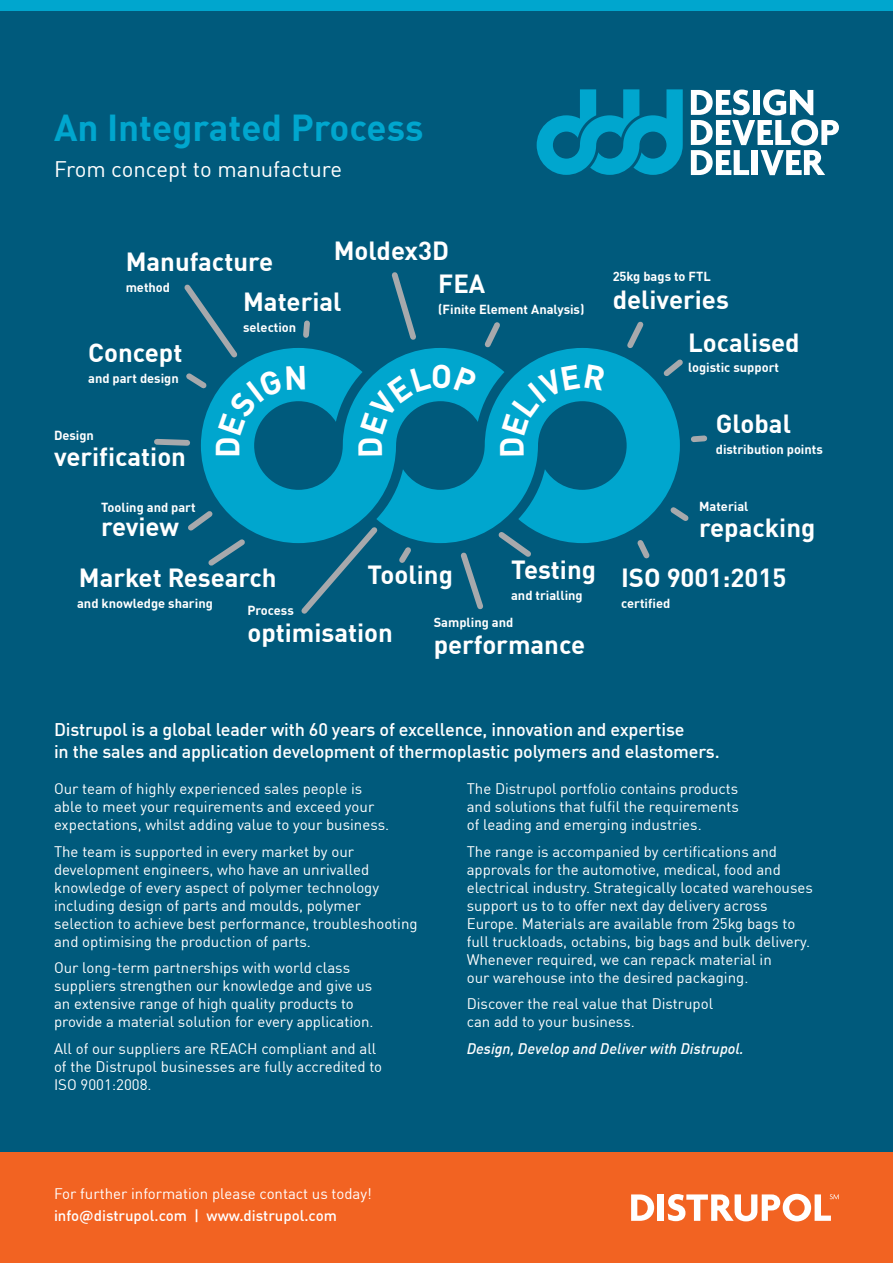
<style>
.page{position:relative;width:893px;height:1263px;background:#fff}
.page>*{position:absolute;margin:0;border:0;box-sizing:border-box;transform-origin:0 0}
.t1{font:700 36.75px "DIN Pro";color:#00a6ce}
.t2{font:700 32.7px "DIN Pro";color:#fff}
.t3{font:700 25.65px/42.5px "DIN Pro";color:#fff}
.t4{font:22.05px "DIN Pro";color:#fff}
.t5{font:500 18px/21.6px "DIN Pro";letter-spacing:-.01em;color:#fff}
.t6{font:15px/18px "DIN Pro";color:#fff}
.t7{font:italic 500 15px "DIN Pro";color:#fff}
.t8{font:500 15px "DIN Pro";color:#fff}
.t9{font:700 12.9px "DIN Pro";color:#fff}
</style>
<div class="page">
<div style="left:0;top:1152px;width:893px;height:111px;background:#f26322"></div>
<div style="left:0;top:11px;width:893px;height:1141px;background:#005a7c"></div>
<div style="left:0;top:0;width:893px;height:11px;background:#00a6ce"></div>
<svg style="left:691px;top:89px;width:148px;height:86px"></svg>
<svg style="left:537px;top:89px;width:146px;height:86px"></svg>
<svg style="left:504px;top:348px;width:176px;height:195px;fill:#00a6ce"></svg>
<svg style="left:201px;top:348px;width:303px;height:195px;fill:#00a6ce"></svg>
<svg style="left:511px;top:512px;width:7px;height:7px"></svg>
<svg style="left:188px;top:506px;width:62px;height:60px"></svg>
<svg style="left:391px;top:272px;width:25px;height:68px"></svg>
<svg style="left:480px;top:322px;width:25px;height:30px"></svg>
<svg style="left:394px;top:542px;width:22px;height:21px"></svg>
<svg style="left:296px;top:522px;width:87px;height:92px"></svg>
<svg style="left:622px;top:321px;width:26px;height:32px"></svg>
<svg style="left:658px;top:354px;width:25px;height:27px"></svg>
<svg style="left:691px;top:435px;width:17px;height:8px"></svg>
<svg style="left:665px;top:502px;width:24px;height:24px"></svg>
<svg style="left:633px;top:535px;width:21px;height:24px"></svg>
<svg style="left:456px;top:527px;width:80px;height:83px"></svg>
<svg style="left:631px;top:1194px;width:23px;height:27px"></svg>
<div style="left:657px;top:1194px;width:7px;height:27px;background:#fff"></div>
<svg style="left:668px;top:1194px;width:171px;height:27px"></svg>
<svg style="left:359px;top:364px;width:118px;height:91px"></svg>
<svg style="left:154px;top:284px;width:159px;height:165px"></svg>
<svg style="left:500px;top:365px;width:106px;height:91px"></svg>
<h1 class="t1" style="left:54px;top:99px;width:371px">An Integrated Process</h1>
<h3 class="t4" style="left:54px;top:152px;width:290px">From concept to manufacture</h3>
<h3 class="t3" style="left:334px;top:228px;width:117px">Moldex3D</h3>
<h3 class="t3" style="left:126px;top:239px;width:149px">Manufacture</h3>
<p class="t9" style="left:126px;top:277px;width:46px">method</p>
<h3 class="t3" style="left:438px;top:261px;width:49px">FEA</h3>
<p class="t9" style="left:438px;top:299px;width:148px">(Finite Element Analysis)</p>
<h3 class="t3" style="left:243px;top:278px;width:100px">Material</h3>
<p class="t9" style="left:243px;top:317px;width:55px">selection</p>
<h3 class="t3" style="left:88px;top:330px;width:96px">Concept</h3>
<p class="t9" style="left:88px;top:368px;width:92px">and part design</p>
<p class="t9" style="left:54px;top:425px;width:42px">Design</p>
<h3 class="t3" style="left:54px;top:434px;width:134px">verification</h3>
<p class="t9" style="left:101px;top:497px;width:96px">Tooling and part</p>
<h3 class="t3" style="left:101px;top:504px;width:79px">review</h3>
<h2 class="t2" style="left:202px;top:458px;width:23px;rotate:-90deg">D</h2>
<h3 class="t3" style="left:511px;top:547px;width:86px">Testing</h3>
<p class="t9" style="left:511px;top:585px;width:73px">and trialling</p>
<h3 class="t3" style="left:368px;top:552px;width:87px">Tooling</h3>
<p class="t9" style="left:434px;top:612px;width:81px">Sampling and</p>
<h3 class="t3" style="left:434px;top:622px;width:153px">performance</h3>
<h3 class="t3" style="left:79px;top:554px;width:199px">Market Research</h3>
<p class="t9" style="left:77px;top:593px;width:137px">and knowledge sharing</p>
<p class="t9" style="left:247px;top:600px;width:48px">Process</p>
<h3 class="t3" style="left:247px;top:610px;width:147px">optimisation</h3>
<p class="t9" style="left:613px;top:266px;width:100px">25kg bags to FTL</p>
<h3 class="t3" style="left:688px;top:277px;width:113px;text-indent:-75px">deliveries<br>Localised</h3>
<p class="t9" style="left:688px;top:357px;width:92px">logistic support</p>
<h3 class="t3" style="left:716px;top:401px;width:77px">Global</h3>
<p class="t9" style="left:716px;top:439px;width:109px">distribution points</p>
<p class="t9" style="left:699px;top:496px;width:51px">Material</p>
<h3 class="t3" style="left:699px;top:504px;width:118px">repacking</h3>
<h3 class="t3" style="left:621px;top:555px;width:167px">ISO 9001:2015</h3>
<p class="t9" style="left:621px;top:593px;width:51px">certified</p>
<p class="t5" style="left:54px;top:718px;width:667px">Distrupol is a global leader with 60 years of excellence, innovation and expertise<br>in the sales and application development of thermoplastic polymers and elastomers.</p>
<p class="t6" style="left:54px;top:779px;width:337px">Our team of highly experienced sales people is able to meet your requirements and exceed your expectations, whilst adding value to your business.</p>
<p class="t6" style="left:54px;top:841px;width:365px">The team is supported in every market by our development engineers, who have an unrivalled knowledge of every aspect of polymer technology including design of parts and moulds, polymer selection to achieve best performance, troubleshooting and optimising the production of parts.</p>
<p class="t6" style="left:54px;top:958px;width:321px">Our long-term partnerships with world class suppliers strengthen our knowledge and give us an extensive range of high quality products to provide a material solution for every application.</p>
<p class="t6" style="left:54px;top:1038px;width:330px">All of our suppliers are REACH compliant and all of the Distrupol businesses are fully accredited to<br>ISO 9001:2008.</p>
<p class="t6" style="left:54px;top:1184px;width:319px">For further information please contact us today!</p>
<p class="t8" style="left:54px;top:1204px;width:284px">info@distrupol.com | www.distrupol.com</p>
<p class="t6" style="left:467px;top:779px;width:274px;text-align:justify">The Distrupol portfolio contains products and solutions that fulfil the requirements of leading and emerging industries.</p>
<p class="t6" style="left:467px;top:841px;width:348px">The range is accompanied by certifications and approvals for the automotive, medical, food and electrical industry. Strategically located warehouses support us to to offer next day delivery across Europe. Materials are available from 25kg bags to full truckloads, octabins, big bags and bulk delivery.<br>Whenever required, we can repack material in<br>our warehouse into the desired packaging.</p>
<p class="t6" style="left:467px;top:994px;width:248px">Discover the real value that Distrupol can add to your business.</p>
<p class="t7" style="left:467px;top:1037px;width:279px">Design, Develop and Deliver with Distrupol.</p>
</div>
